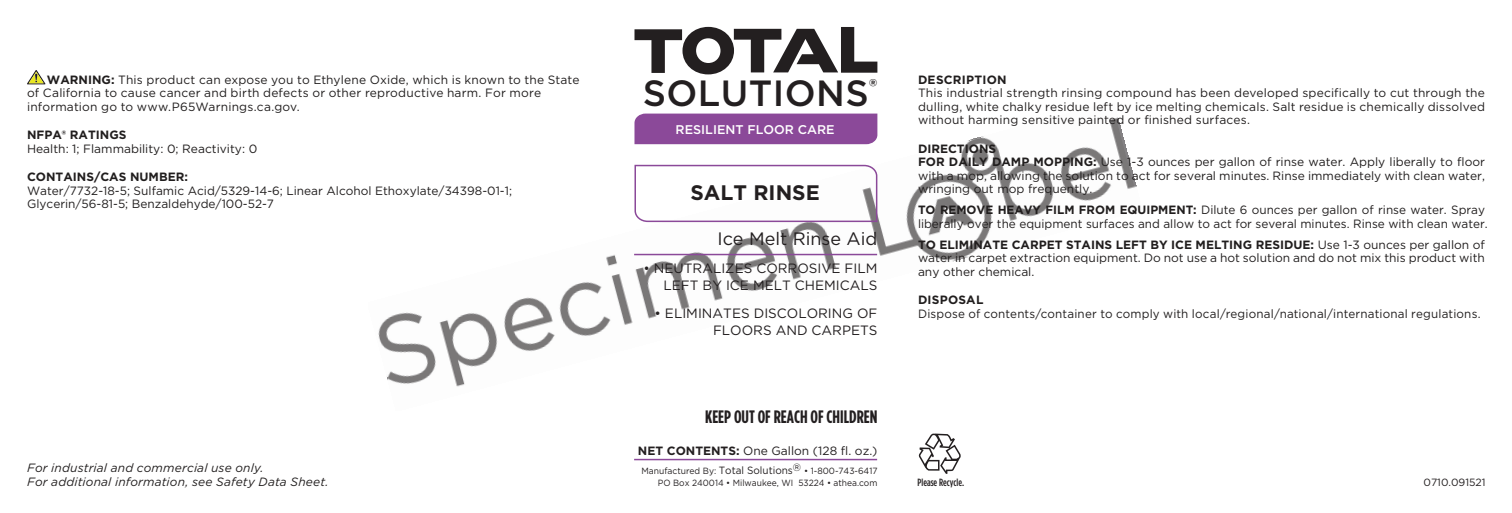
<style>
.page{position:relative;width:1512px;height:513px;background:#fff}
.page>*{position:absolute;margin:0;border:0;box-sizing:border-box;transform-origin:0 0}
.t1{font:500 36.45px "Gotham";letter-spacing:.01em;color:#231f20}
.t2{font:700 21px "Gotham";color:#231f20}
.t3{font:700 18px "Gotham Condensed";color:#231f20}
.t4{font:18px "Gotham";color:#231f20}
.t5{font:13.5px/16.5px "Gotham";color:#231f20;text-align:right}
.t6{font:500 12.6px "Gotham";color:#fff}
.t7{font:12px/13.5px "Gotham";color:#211e1e}
.t8{font:italic 12px/13.5px "Gotham";letter-spacing:.015em;color:#211e1e}
.t9{font:12px "Gotham";color:#231f20}
.t10{font:700 12px "Gotham";color:#211e1e}
.t11{font:700 12px "Gotham";letter-spacing:.025em;color:#211e1e}
.t12{font:700 12px "Gotham";letter-spacing:.02em;color:#211e1e}
.t13{font:500 10.5px "Gotham Condensed";color:#231f20}
.t14{font:10.5px "Gotham";color:#231f20}
.t15{font:9px/12px "Gotham";color:#231f20;text-align:right;scale:.95 1}
.s1{font-weight:700}
.s2{font-size:10.5px}
</style>
<div class="page">
<img style="left:378px;top:113px;width:759px;height:274px">
<hr style="left:634px;top:254px;width:243px;height:1px;background:#8b4999">
<svg style="left:919px;top:434px;width:42px;height:40px"></svg>
<div style="left:634px;top:114px;width:243px;height:30px;background:#8b4999"></div>
<svg style="left:634px;top:165px;width:243px;height:57px"></svg>
<hr style="left:634px;top:459px;width:243px;height:1px;background:#8b4999">
<svg style="left:635px;top:27px;width:242px;height:47px"></svg>
<svg style="left:27px;top:70px;width:18px;height:14px"></svg>
<p class="t7" style="left:27px;top:73px;width:554px;text-indent:20px"><span class="s1">WARNING:</span> This product can expose you to Ethylene Oxide, which is known to the State of California to cause cancer and birth defects or other reproductive harm. For more information go to www.P65Warnings.ca.gov.</p>
<p class="t10" style="left:27px;top:128px;width:101px">NFPA® RATINGS</p>
<p class="t7" style="left:27px;top:142px;width:232px">Health: 1; Flammability: 0; Reactivity: 0</p>
<p class="t10" style="left:27px;top:170px;width:162px">CONTAINS/CAS NUMBER:</p>
<p class="t7" style="left:27px;top:184px;width:487px">Water/7732-18-5; Sulfamic Acid/5329-14-6; Linear Alcohol Ethoxylate/34398-01-1;<br>Glycerin/56-81-5; Benzaldehyde/100-52-7</p>
<p class="t8" style="left:27px;top:461px;width:303px">For industrial and commercial use only.<br>For additional information, see Safety Data Sheet.</p>
<h1 class="t1" style="left:643px;top:71px;width:236px">SOLUTIONS<sup>®</sup></h1>
<p class="t6" style="left:676px;top:122px;width:161px">RESILIENT FLOOR CARE</p>
<h2 class="t2" style="left:691px;top:180px;width:131px">SALT RINSE</h2>
<h3 class="t4" style="left:717px;top:227px;width:162px">Ice Melt Rinse Aid</h3>
<p class="t5" style="left:643px;top:260px;width:236px">• NEUTRALIZES CORROSIVE FILM<br>LEFT BY ICE MELT CHEMICALS</p>
<p class="t5" style="left:654px;top:305px;width:225px">• ELIMINATES DISCOLORING OF<br>FLOORS AND CARPETS</p>
<h3 class="t3" style="left:705px;top:406px;width:174px">KEEP OUT OF REACH OF CHILDREN</h3>
<p class="t9" style="left:638px;top:443px;width:241px"><span class="s1">NET CONTENTS:</span> One Gallon (128 fl. oz.)</p>
<p class="t15" style="left:641px;top:465px;width:250px">Manufactured By: <span class="s2">Total Solutions</span><sup>‰</sup> • 1-800-743-6417<br>PO Box 240014 • Milwaukee, WI 53224 • athea.com</p>
<p class="t11" style="left:918px;top:72px;width:90px">DESCRIPTION</p>
<p class="t7" style="left:918px;top:86px;width:569px;text-align:justify">This industrial strength rinsing compound has been developed specifically to cut through the dulling, white chalky residue left by ice melting chemicals. Salt residue is chemically dissolved without harming sensitive painted or finished surfaces.</p>
<p class="t7" style="left:918px;top:142px;width:569px"><span class="s1">DIRECTIONS<br>FOR DAILY DAMP MOPPING:</span> Use 1-3 ounces per gallon of rinse water. Apply liberally to floor with a mop, allowing the solution to act for several minutes. Rinse immediately with clean water, wringing out mop frequently.</p>
<p class="t7" style="left:918px;top:203px;width:571px"><span class="s1">TO REMOVE HEAVY FILM FROM EQUIPMENT:</span> Dilute 6 ounces per gallon of rinse water. Spray liberally over the equipment surfaces and allow to act for several minutes. Rinse with clean water.</p>
<p class="t7" style="left:918px;top:238px;width:569px;text-align:justify"><span class="s1">TO ELIMINATE CARPET STAINS LEFT BY ICE MELTING RESIDUE:</span> Use 1-3 ounces per gallon of water in carpet extraction equipment. Do not use a hot solution and do not mix this product with any other chemical.</p>
<p class="t12" style="left:918px;top:293px;width:67px">DISPOSAL</p>
<p class="t7" style="left:918px;top:307px;width:564px">Dispose of contents/container to comply with local/regional/national/international regulations.</p>
<p class="t13" style="left:918px;top:476px;width:48px">Please Recycle.</p>
<p class="t14" style="left:1424px;top:476px;width:64px">0710.091521</p>
</div>
